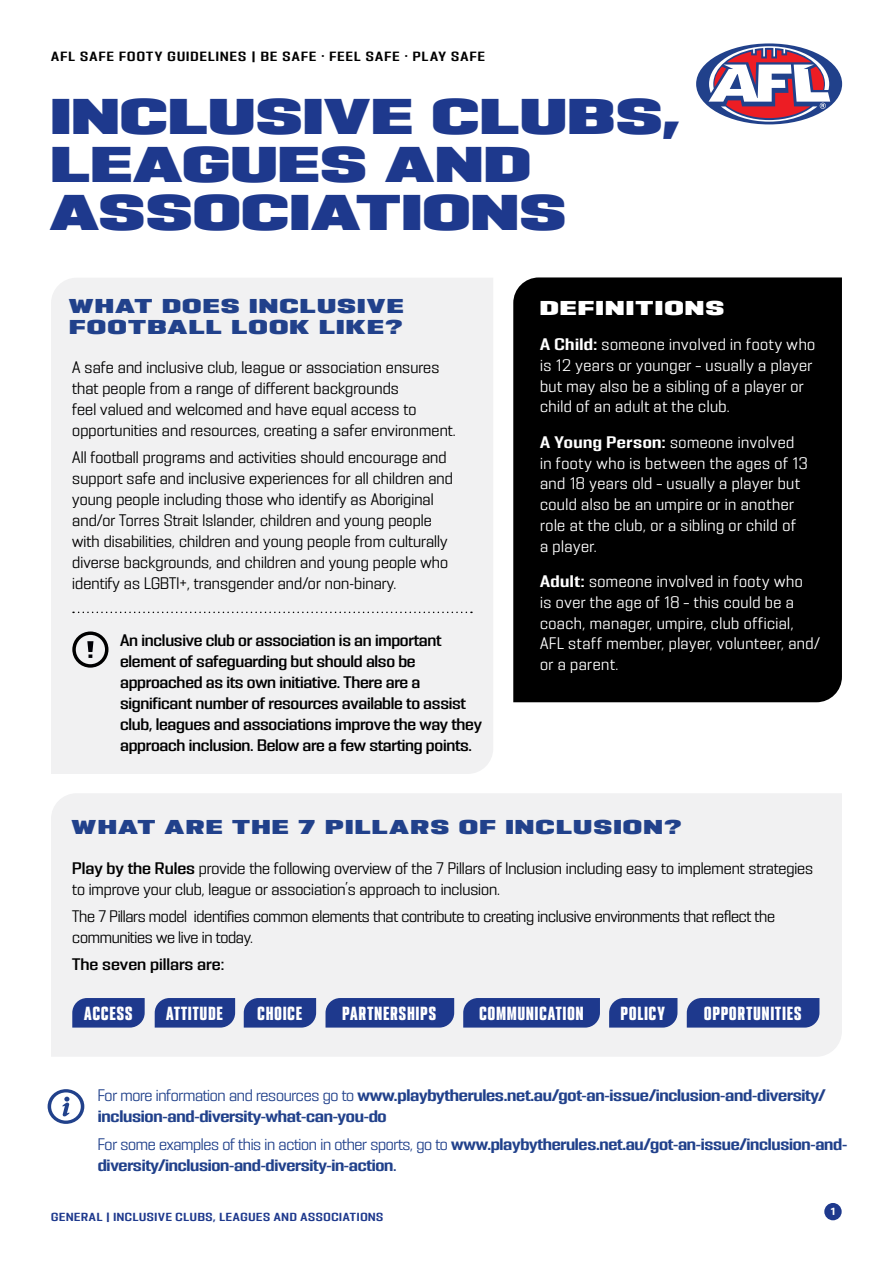
<style>
.page{position:relative;width:893px;height:1263px;background:#fff}
.page>*{position:absolute;margin:0;border:0;box-sizing:border-box;transform-origin:0 0}
.t1{font:45px/48px "PODIUM Sharp 7.12";letter-spacing:.035em;color:#1e398d}
.t2{font:18px/21.6px "PODIUM Sharp 7.12";letter-spacing:.1em;color:#21418b}
.t3{font:18px "PODIUM Sharp 7.12";letter-spacing:.1em;color:#fff}
.t4{font:16.95px "PODIUM Sharp 2.11";letter-spacing:.07em;color:#fff}
.t5{font:15px/21px "PODIUM Sharp 5.6";letter-spacing:.005em;color:#000}
.t6{font:15px/20.7px "PODIUM Sharp 5.6";letter-spacing:.03em;color:#fff}
.t7{font:15px/21px "PODIUM Sharp 5.9";letter-spacing:-.02em;color:#21418b}
.t8{font:15px/21px "PODIUM Sharp 5.8";letter-spacing:-.02em;color:#000}
.t9{font:15px/21px "PODIUM Sharp 5.6";letter-spacing:-.02em;color:#000}
.t10{font:12px "PODIUM Sharp 5.9";letter-spacing:.1em;color:#000}
.t11{font:10.5px "PODIUM Sharp 5.9";letter-spacing:.06em;color:#1e398d}
.t12{font:700 10.5px "Filson Soft";color:#fff}
.s1{font-family:"PODIUM Sharp 5.9"}
.s2{font-family:"PODIUM Sharp 5.8"}
.s3{font-family:"PODIUM Sharp 5.6"}
</style>
<div class="page">
<div style="left:824px;top:1203px;width:18px;height:17px;background:#1e398d;border-radius:50%"></div>
<div style="left:51px;top:793px;width:791px;height:264px;background:#f1f1f2"></div>
<div style="left:51px;top:278px;width:442px;height:496px;background:#f1f1f2"></div>
<div style="left:687px;top:998px;width:132px;height:29px;background:#1e398d"></div>
<div style="left:609px;top:998px;width:68px;height:29px;background:#1e398d"></div>
<div style="left:463px;top:998px;width:137px;height:29px;background:#1e398d"></div>
<div style="left:325px;top:998px;width:129px;height:29px;background:#1e398d"></div>
<div style="left:72px;top:998px;width:73px;height:29px;background:#1e398d"></div>
<svg style="left:693px;top:42px;width:152px;height:83px"></svg>
<div style="left:696px;top:43px;width:146px;height:81px;background:#21418b;border-radius:50%"></div>
<svg style="left:708px;top:46px;width:122px;height:76px"></svg>
<div style="left:155px;top:998px;width:80px;height:29px;background:#1e398d"></div>
<div style="left:244px;top:998px;width:72px;height:29px;background:#1e398d"></div>
<svg style="left:48px;top:1089px;width:36px;height:35px"></svg>
<div style="left:513px;top:277px;width:329px;height:425px;background:#000"></div>
<svg style="left:73px;top:612px;width:399px;height:1px"></svg>
<svg style="left:72px;top:631px;width:37px;height:37px"></svg>
<p class="t10" style="left:51px;top:48px;width:435px">AFL SAFE FOOTY GUIDELINES | BE SAFE • FEEL SAFE • PLAY SAFE</p>
<h1 class="t1" style="left:51px;top:91px;width:630px">INCLUSIVE CLUBS,<br>LEAGUES AND<br>ASSOCIATIONS</h1>
<p class="t2" style="left:69px;top:294px;width:336px">WHAT DOES INCLUSIVE<br>FOOTBALL LOOK LIKE?</p>
<p class="t5" style="left:72px;top:357px;width:385px">A safe and inclusive club, league or association ensures that people from a range of different backgrounds<br>feel valued and welcomed and have equal access to opportunities and resources, creating a safer environment.</p>
<p class="t5" style="left:72px;top:447px;width:382px">All football programs and activities should encourage and support safe and inclusive experiences for all children and young people including those who identify as Aboriginal and/or Torres Strait Islander, children and young people with disabilities, children and young people from culturally diverse backgrounds, and children and young people who identify as LGBTI+, transgender and/or non-binary.</p>
<p class="t8" style="left:120px;top:629px;width:363px">An inclusive club or association is an important element of safeguarding but should also be approached as its own initiative. There are a significant number of resources available to assist club, leagues and associations improve the way they approach inclusion. Below are a few starting points.</p>
<p class="t3" style="left:540px;top:296px;width:185px">DEFINITIONS</p>
<p class="t6" style="left:540px;top:334px;width:277px"><span class="s1">A Child:</span> someone involved in footy who is 12 years or younger – usually a player but may also be a sibling of a player or child of an adult at the club.</p>
<p class="t6" style="left:540px;top:432px;width:269px"><span class="s1">A Young Person:</span> someone involved in footy who is between the ages of 13 and 18 years old – usually a player but could also be an umpire or in another role at the club, or a sibling or child of a player.</p>
<p class="t6" style="left:540px;top:571px;width:282px"><span class="s1">Adult:</span> someone involved in footy who<br>is over the age of 18 – this could be a coach, manager, umpire, club official, AFL staff member, player, volunteer, and/ or a parent.</p>
<p class="t2" style="left:72px;top:816px;width:610px">WHAT ARE THE 7 PILLARS OF INCLUSION?</p>
<p class="t5" style="left:72px;top:857px;width:742px"><span class="s2">Play by the Rules</span> provide the following overview of the 7 Pillars of Inclusion including easy to implement strategies to improve your club, league or association’s approach to inclusion.</p>
<p class="t9" style="left:72px;top:906px;width:704px">The 7 Pillars model identifies common elements that contribute to creating inclusive environments that reflect the communities we live in today.</p>
<p class="t8" style="left:72px;top:954px;width:153px">The seven pillars are:</p>
<p class="t4" style="left:84px;top:1002px;width:50px">ACCESS</p>
<p class="t4" style="left:342px;top:1002px;width:95px">PARTNERSHIPS</p>
<p class="t4" style="left:479px;top:1002px;width:106px">COMMUNICATION</p>
<p class="t4" style="left:621px;top:1002px;width:45px">POLICY</p>
<p class="t4" style="left:704px;top:1002px;width:99px">OPPORTUNITIES</p>
<p class="t4" style="left:166px;top:1002px;width:58px">ATTITUDE</p>
<p class="t4" style="left:258px;top:1002px;width:46px">CHOICE</p>
<p class="t7" style="left:98px;top:1085px;width:729px"><span class="s3">For more information and resources go to</span> www.playbytherules.net.au/got-an-issue/inclusion-and-diversity/ inclusion-and-diversity-what-can-you-do</p>
<p class="t7" style="left:98px;top:1133px;width:751px"><span class="s3">For some examples of this in action in other sports, go to</span> www.playbytherules.net.au/got-an-issue/inclusion-and&shy;diversity/inclusion-and-diversity-in-action<span class="s2">.</span></p>
<p class="t11" style="left:51px;top:1210px;width:334px">GENERAL | INCLUSIVE CLUBS, LEAGUES AND ASSOCIATIONS</p>
<p class="t12" style="left:831px;top:1205px;width:6px">1</p>
</div>
